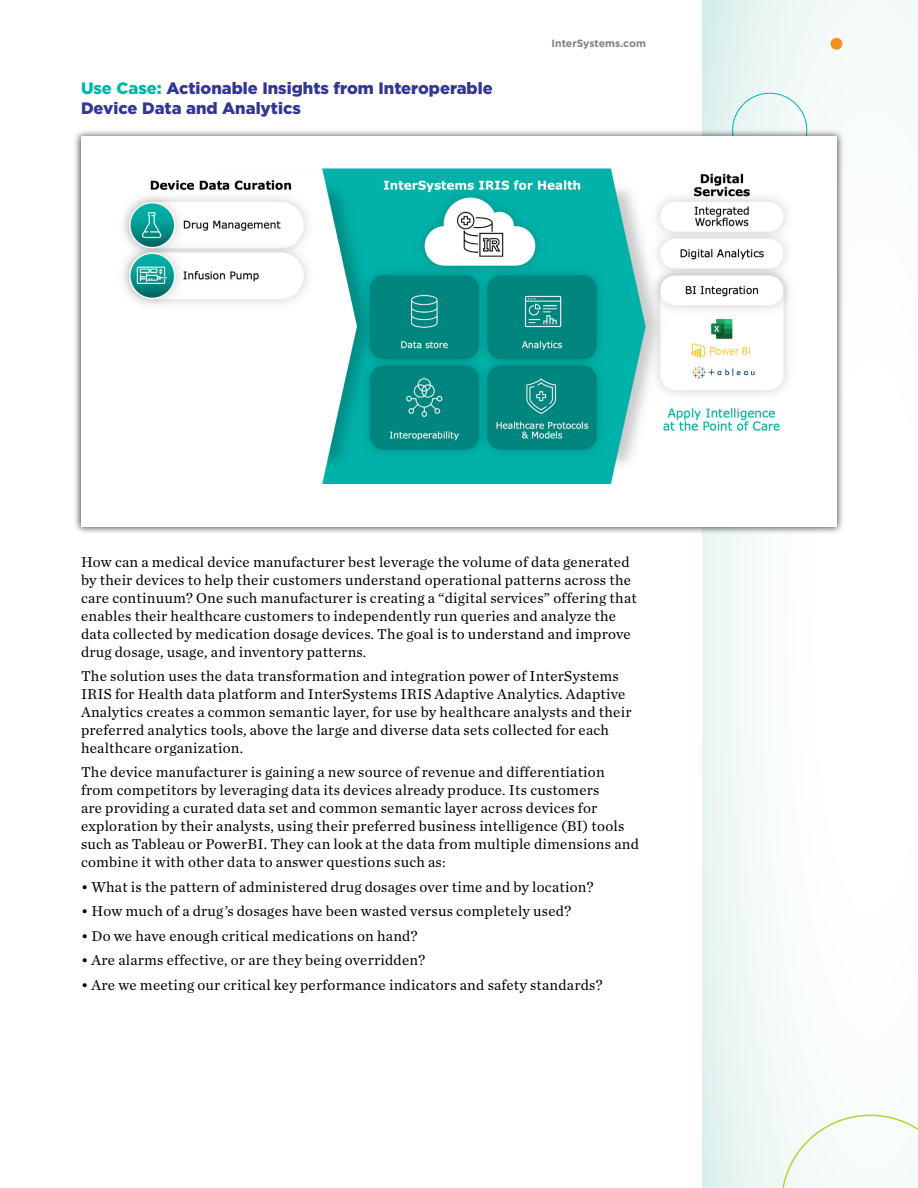
<style>
.page{position:relative;width:918px;height:1188px;background:#fff}
.page>*{position:absolute;margin:0;border:0;box-sizing:border-box;transform-origin:0 0}
.t1{font:900 16.5px/19.8px "Gotham";color:#323795}
.t2{font:15px/18px "Chronicle Text G1";letter-spacing:.015em;color:#000}
.t3{font:700 10.5px "Gotham";color:#808285}
.s1{color:#00b5af}
</style>
<div class="page">
<div style="left:702px;top:0;width:216px;height:1188px;background:linear-gradient(to right,#eaf6f4,#fff)"></div>
<svg style="left:781px;top:1115px;width:137px;height:73px"></svg>
<div style="left:831px;top:38px;width:11px;height:12px;background:#f5911f;border-radius:50%"></div>
<div style="left:73px;top:129px;width:772px;height:406px;background:#000;opacity:.75"></div>
<div style="left:81px;top:137px;width:756px;height:390px;background:#fff"></div>
<img style="left:123px;top:168px;width:667px;height:316px">
<p class="t1" style="left:81px;top:78px;width:413px"><span class="s1">Use Case:</span> Actionable Insights from Interoperable<br>Device Data and Analytics</p>
<p class="t3" style="left:552px;top:37px;width:96px">InterSystems.com</p>
<p class="t2" style="left:81px;top:552px;width:557px">How can a medical device manufacturer best leverage the volume of data generated by their devices to help their customers understand operational patterns across the care continuum? One such manufacturer is creating a “digital services” offering that enables their healthcare customers to independently run queries and analyze the data collected by medication dosage devices. The goal is to understand and improve drug dosage, usage, and inventory patterns.</p>
<p class="t2" style="left:81px;top:666px;width:552px">The solution uses the data transformation and integration power of InterSystems IRIS for Health data platform and InterSystems IRIS Adaptive Analytics. Adaptive Analytics creates a common semantic layer, for use by healthcare analysts and their preferred analytics tools, above the large and diverse data sets collected for each healthcare organization.</p>
<p class="t2" style="left:81px;top:763px;width:559px">The device manufacturer is gaining a new source of revenue and differentiation from competitors by leveraging data its devices already produce. Its customers<br>are providing a curated data set and common semantic layer across devices for exploration by their analysts, using their preferred business intelligence (BI) tools such as Tableau or PowerBI. They can look at the data from multiple dimensions and combine it with other data to answer questions such as:</p>
<p class="t2" style="left:81px;top:877px;width:514px">• What is the pattern of administered drug dosages over time and by location?</p>
<p class="t2" style="left:81px;top:902px;width:492px">• How much of a drug’s dosages have been wasted versus completely used?</p>
<p class="t2" style="left:81px;top:926px;width:338px">• Do we have enough critical medications on hand?</p>
<p class="t2" style="left:81px;top:951px;width:346px">• Are alarms effective, or are they being overridden?</p>
<p class="t2" style="left:81px;top:975px;width:523px">• Are we meeting our critical key performance indicators and safety standards?</p>
</div>
